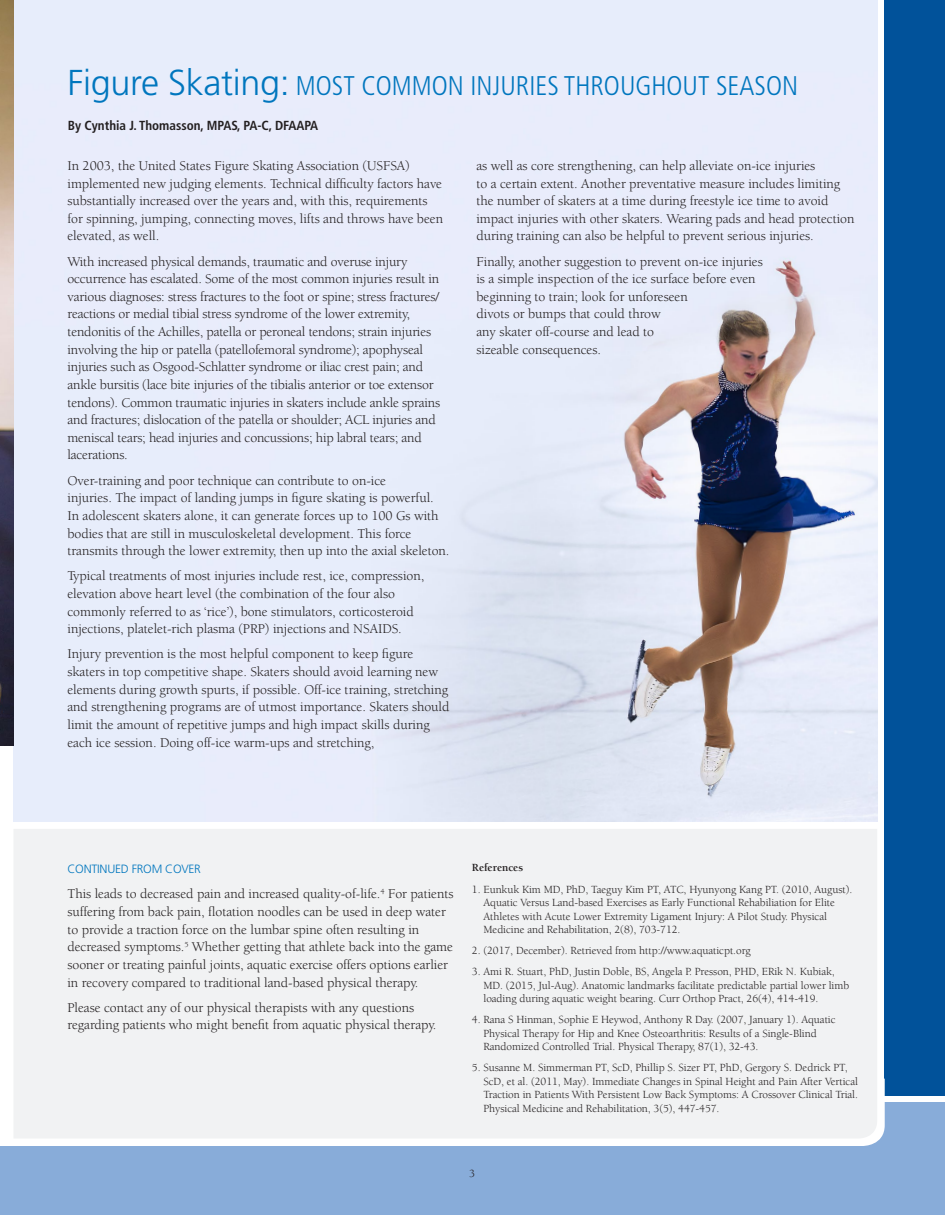
<style>
.page{position:relative;width:945px;height:1215px;background:#fff}
.page>*{position:absolute;margin:0;border:0;box-sizing:border-box;transform-origin:0 0}
.t1{font:300 condensed 27px "Frutiger LT Std";color:#0076be}
.t2{font:13.8px/17.5px "Berkeley Std";letter-spacing:-.005em;color:#231f20}
.t3{font:700 condensed 13.2px "Frutiger LT Std";color:#231f20}
.t4{font:300 12px "Frutiger LT Std";letter-spacing:-.02em;color:#0076be}
.t5{font:11.25px/13.5px "Berkeley Std";letter-spacing:-.005em;color:#231f20}
.t6{font:700 11.25px "Berkeley Std";letter-spacing:-.005em;color:#231f20}
.s1{font-stretch:normal;font-size:36px}
</style>
<div class="page">
<img style="left:14px;top:0;width:864px;height:821px">
<div style="left:0;top:1103px;width:945px;height:112px;background:#88acd9"></div>
<div style="left:885px;top:0;width:60px;height:1095px;background:#01529a"></div>
<div style="left:0;top:1079px;width:885px;height:67px;background:#fff"></div>
<img style="left:0;top:0;width:14px;height:746px">
<div style="left:14px;top:829px;width:863px;height:309px;background:#f1f2f3"></div>
<h1 class="t1" style="left:68px;top:70px;width:732px"><span class="s1">Figure Skating:</span> MOST COMMON INJURIES THROUGHOUT SEASON</h1>
<p class="t3" style="left:68px;top:118px;width:252px">By Cynthia J. Thomasson, MPAS, PA-C, DFAAPA</p>
<p class="t2" style="left:68px;top:157px;width:377px">In 2003, the United States Figure Skating Association (USFSA) implemented new judging elements. Technical difficulty factors have substantially increased over the years and, with this, requirements for spinning, jumping, connecting moves, lifts and throws have been elevated, as well.</p>
<p class="t2" style="left:68px;top:253px;width:374px">With increased physical demands, traumatic and overuse injury occurrence has escalated. Some of the most common injuries result in various diagnoses: stress fractures to the foot or spine; stress fractures/ reactions or medial tibial stress syndrome of the lower extremity, tendonitis of the Achilles, patella or peroneal tendons; strain injuries involving the hip or patella (patellofemoral syndrome); apophyseal injuries such as Osgood-Schlatter syndrome or iliac crest pain; and ankle bursitis (lace bite injuries of the tibialis anterior or toe extensor tendons). Common traumatic injuries in skaters include ankle sprains and fractures; dislocation of the patella or shoulder; ACL injuries and meniscal tears; head injuries and concussions; hip labral tears; and lacerations.</p>
<p class="t2" style="left:68px;top:472px;width:384px">Over-training and poor technique can contribute to on-ice<br>injuries. The impact of landing jumps in figure skating is powerful.<br>In adolescent skaters alone, it can generate forces up to 100 Gs with bodies that are still in musculoskeletal development. This force transmits through the lower extremity, then up into the axial skeleton.</p>
<p class="t2" style="left:68px;top:567px;width:358px">Typical treatments of most injuries include rest, ice, compression, elevation above heart level (the combination of the four also commonly referred to as ‘rice’), bone stimulators, corticosteroid injections, platelet-rich plasma (PRP) injections and NSAIDS.</p>
<p class="t2" style="left:68px;top:646px;width:384px">Injury prevention is the most helpful component to keep figure skaters in top competitive shape. Skaters should avoid learning new elements during growth spurts, if possible. Off-ice training, stretching and strengthening programs are of utmost importance. Skaters should limit the amount of repetitive jumps and high impact skills during each ice session. Doing off-ice warm-ups and stretching,</p>
<p class="t2" style="left:476px;top:157px;width:379px">as well as core strengthening, can help alleviate on-ice injuries<br>to a certain extent. Another preventative measure includes limiting the number of skaters at a time during freestyle ice time to avoid impact injuries with other skaters. Wearing pads and head protection during training can also be helpful to prevent serious injuries.</p>
<p class="t2" style="left:476px;top:253px;width:288px">Finally, another suggestion to prevent on-ice injuries is a simple inspection of the ice surface before even beginning to train; look for unforeseen<br>divots or bumps that could throw<br>any skater off-course and lead to<br>sizeable consequences.</p>
<p class="t4" style="left:68px;top:862px;width:135px">CONTINUED FROM COVER</p>
<p class="t2" style="left:67px;top:886px;width:388px">This leads to decreased pain and increased quality-of-life.<sup>4</sup> For patients suffering from back pain, flotation noodles can be used in deep water to provide a traction force on the lumbar spine often resulting in decreased symptoms.<sup>5</sup> Whether getting that athlete back into the game sooner or treating painful joints, aquatic exercise offers options earlier in recovery compared to traditional land-based physical therapy.</p>
<p class="t2" style="left:67px;top:999px;width:371px">Please contact any of our physical therapists with any questions regarding patients who might benefit from aquatic physical therapy.</p>
<p class="t6" style="left:472px;top:862px;width:53px">References</p>
<p class="t5" style="left:483px;top:882px;width:370px;text-indent:-11px">1. Eunkuk Kim MD, PhD, Taeguy Kim PT, ATC, Hyunyong Kang PT. (2010, August).<br>Aquatic Versus Land-based Exercises as Early Functional Rehabiliation for Elite Athletes with Acute Lower Extremity Ligament Injury: A Pilot Study. Physical Medicine and Rehabilitation, 2(8), 703-712.</p>
<p class="t5" style="left:472px;top:944px;width:280px">2. (2017, December). Retrieved from http://www.aquaticpt.org</p>
<p class="t5" style="left:483px;top:965px;width:367px;text-indent:-11px">3. Ami R. Stuart, PhD, Justin Doble, BS, Angela P. Presson, PHD, ERik N. Kubiak,<br>MD. (2015, Jul-Aug). Anatomic landmarks facilitate predictable partial lower limb loading during aquatic weight bearing. Curr Orthop Pract, 26(4), 414-419.</p>
<p class="t5" style="left:483px;top:1013px;width:354px;text-indent:-11px">4. Rana S Hinman, Sophie E Heywod, Anthony R Day. (2007, January 1). Aquatic<br>Physical Therapy for Hip and Knee Osteoarthritis: Results of a Single-Blind<br>Randomized Controlled Trial. Physical Therapy, 87(1), 32-43.</p>
<p class="t5" style="left:483px;top:1061px;width:376px;text-indent:-11px">5. Susanne M. Simmerman PT, ScD, Phillip S. Sizer PT, PhD, Gergory S. Dedrick PT, ScD, et al. (2011, May). Immediate Changes in Spinal Height and Pain After Vertical Traction in Patients With Persistent Low Back Symptoms: A Crossover Clinical Trial.<br>Physical Medicine and Rehabilitation, 3(5), 447-457.</p>
<p class="t5" style="left:469px;top:1167px;width:7px">3</p>
</div>
